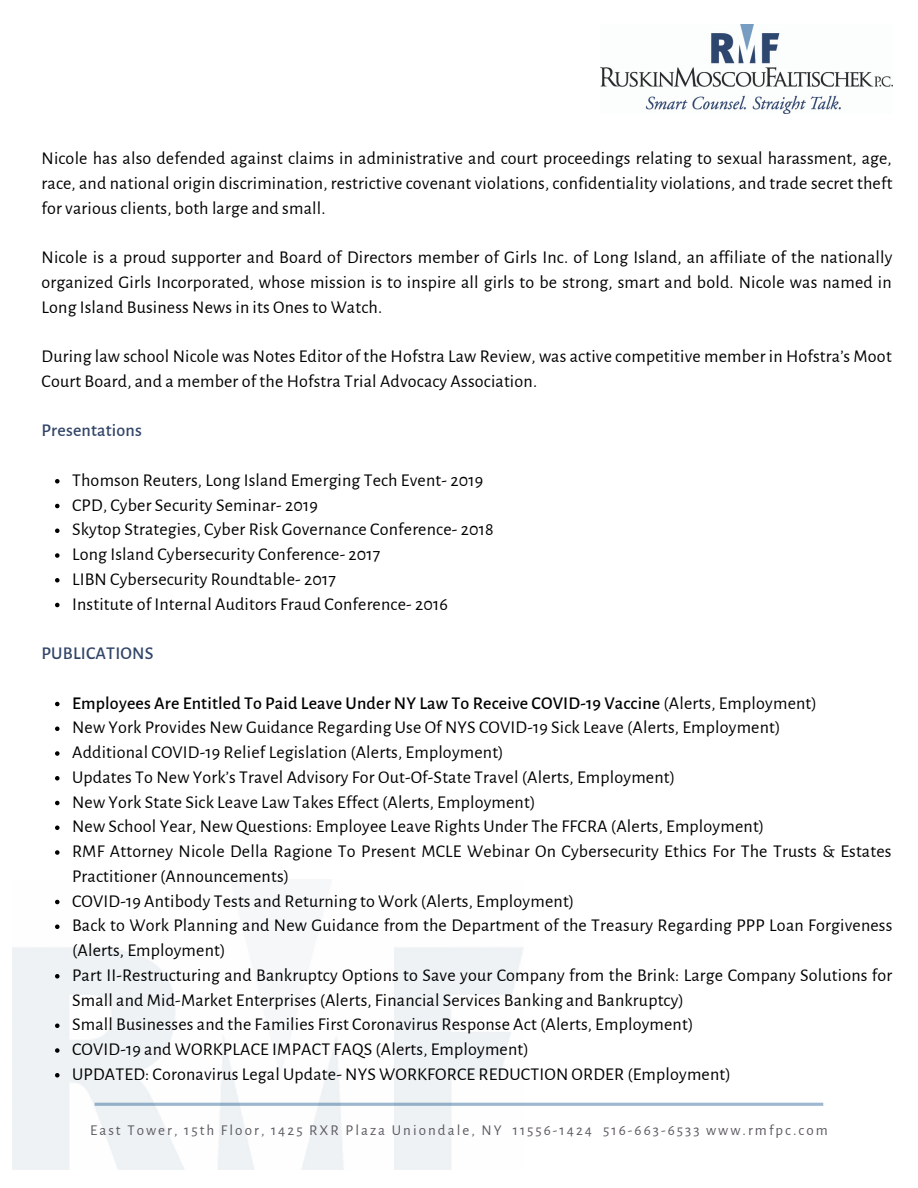
<style>
.page{position:relative;width:918px;height:1188px;background:#fff}
.page>*{position:absolute;margin:0;border:0;box-sizing:border-box;transform-origin:0 0}
.t1{font:18px/24.8px "Alegreya Sans";letter-spacing:.01em;color:#000}
.t2{font:500 18px "Alegreya Sans";letter-spacing:.01em;color:#000}
.t3{font:500 18px "Alegreya Sans";letter-spacing:.01em;color:#324568}
.t4{font:15px "Alegreya Sans";letter-spacing:.135em;color:#5d5a62}
.s1{font-weight:400}
</style>
<div class="page">
<img style="left:600px;top:25px;width:293px;height:89px">
<svg style="left:95px;top:1103px;width:728px;height:3px;background:#9fb9cf"></svg>
<svg style="left:55px;top:479px;width:5px;height:5px"></svg>
<svg style="left:55px;top:504px;width:5px;height:4px"></svg>
<svg style="left:55px;top:529px;width:5px;height:4px"></svg>
<svg style="left:55px;top:553px;width:5px;height:5px"></svg>
<svg style="left:55px;top:578px;width:5px;height:5px"></svg>
<svg style="left:55px;top:603px;width:5px;height:4px"></svg>
<svg style="left:55px;top:702px;width:5px;height:4px"></svg>
<svg style="left:55px;top:727px;width:5px;height:4px"></svg>
<svg style="left:55px;top:751px;width:5px;height:5px"></svg>
<svg style="left:55px;top:776px;width:5px;height:5px"></svg>
<svg style="left:55px;top:801px;width:5px;height:4px"></svg>
<svg style="left:55px;top:826px;width:5px;height:4px"></svg>
<svg style="left:55px;top:850px;width:5px;height:5px"></svg>
<svg style="left:55px;top:900px;width:5px;height:4px"></svg>
<svg style="left:55px;top:925px;width:5px;height:4px"></svg>
<svg style="left:55px;top:974px;width:5px;height:5px"></svg>
<svg style="left:55px;top:1024px;width:5px;height:4px"></svg>
<div style="left:30px;top:1037px;width:46px;height:46px;background:#eef2f4"></div>
<p class="t1" style="left:42px;top:146px;width:852px;text-align:justify">Nicole has also defended against claims in administrative and court proceedings relating to sexual harassment, age, race, and national origin discrimination, restrictive covenant violations, confidentiality violations, and trade secret theft for various clients, both large and small.</p>
<p class="t1" style="left:42px;top:245px;width:852px;text-align:justify">Nicole is a proud supporter and Board of Directors member of Girls Inc. of Long Island, an affiliate of the nationally organized Girls Incorporated, whose mission is to inspire all girls to be strong, smart and bold. Nicole was named in Long Island Business News in its Ones to Watch.</p>
<p class="t1" style="left:42px;top:344px;width:852px">During law school Nicole was Notes Editor of the Hofstra Law Review, was active competitive member in Hofstra’s Moot<br>Court Board, and a member of the Hofstra Trial Advocacy Association.</p>
<p class="t3" style="left:42px;top:422px;width:102px">Presentations</p>
<p class="t1" style="left:72px;top:468px;width:413px">Thomson Reuters, Long Island Emerging Tech Event- 2019</p>
<p class="t1" style="left:72px;top:493px;width:247px">CPD, Cyber Security Seminar- 2019</p>
<p class="t1" style="left:72px;top:517px;width:423px">Skytop Strategies, Cyber Risk Governance Conference- 2018</p>
<p class="t1" style="left:72px;top:542px;width:310px">Long Island Cybersecurity Conference- 2017</p>
<p class="t1" style="left:72px;top:567px;width:265px">LIBN Cybersecurity Roundtable- 2017</p>
<p class="t1" style="left:72px;top:592px;width:377px">Institute of Internal Auditors Fraud Conference- 2016</p>
<p class="t3" style="left:42px;top:645px;width:113px">PUBLICATIONS</p>
<p class="t2" style="left:72px;top:694px;width:746px">Employees Are Entitled To Paid Leave Under NY Law To Receive COVID-19 Vaccine <span class="s1">(Alerts, Employment)</span></p>
<p class="t1" style="left:72px;top:715px;width:710px">New York Provides New Guidance Regarding Use Of NYS COVID-19 Sick Leave (Alerts, Employment)</p>
<p class="t1" style="left:72px;top:740px;width:433px">Additional COVID-19 Relief Legislation (Alerts, Employment)</p>
<p class="t1" style="left:72px;top:765px;width:605px">Updates To New York’s Travel Advisory For Out-Of-State Travel (Alerts, Employment)</p>
<p class="t1" style="left:72px;top:790px;width:465px">New York State Sick Leave Law Takes Effect (Alerts, Employment)</p>
<p class="t1" style="left:72px;top:814px;width:694px">New School Year, New Questions: Employee Leave Rights Under The FFCRA (Alerts, Employment)</p>
<p class="t1" style="left:72px;top:839px;width:821px">RMF Attorney Nicole Della Ragione To Present MCLE Webinar On Cybersecurity Ethics For The Trusts &amp; Estates<br>Practitioner (Announcements)</p>
<p class="t1" style="left:72px;top:889px;width:504px">COVID-19 Antibody Tests and Returning to Work (Alerts, Employment)</p>
<p class="t1" style="left:72px;top:913px;width:822px">Back to Work Planning and New Guidance from the Department of the Treasury Regarding PPP Loan Forgiveness (Alerts, Employment)</p>
<p class="t1" style="left:72px;top:963px;width:822px">Part II-Restructuring and Bankruptcy Options to Save your Company from the Brink: Large Company Solutions for<br>Small and Mid-Market Enterprises (Alerts, Financial Services Banking and Bankruptcy)</p>
<p class="t1" style="left:72px;top:1012px;width:623px">Small Businesses and the Families First Coronavirus Response Act (Alerts, Employment)</p>
<p class="t1" style="left:72px;top:1037px;width:458px">COVID-19 and WORKPLACE IMPACT FAQS (Alerts, Employment)</p>
<p class="t1" style="left:72px;top:1062px;width:660px">UPDATED: Coronavirus Legal Update- NYS WORKFORCE REDUCTION ORDER (Employment)</p>
<p class="t4" style="left:90px;top:1123px;width:739px">East Tower, 15th Floor, 1425 RXR Plaza Uniondale, NY 11556-1424 516-663-6533 www.rmfpc.com</p>
</div>
